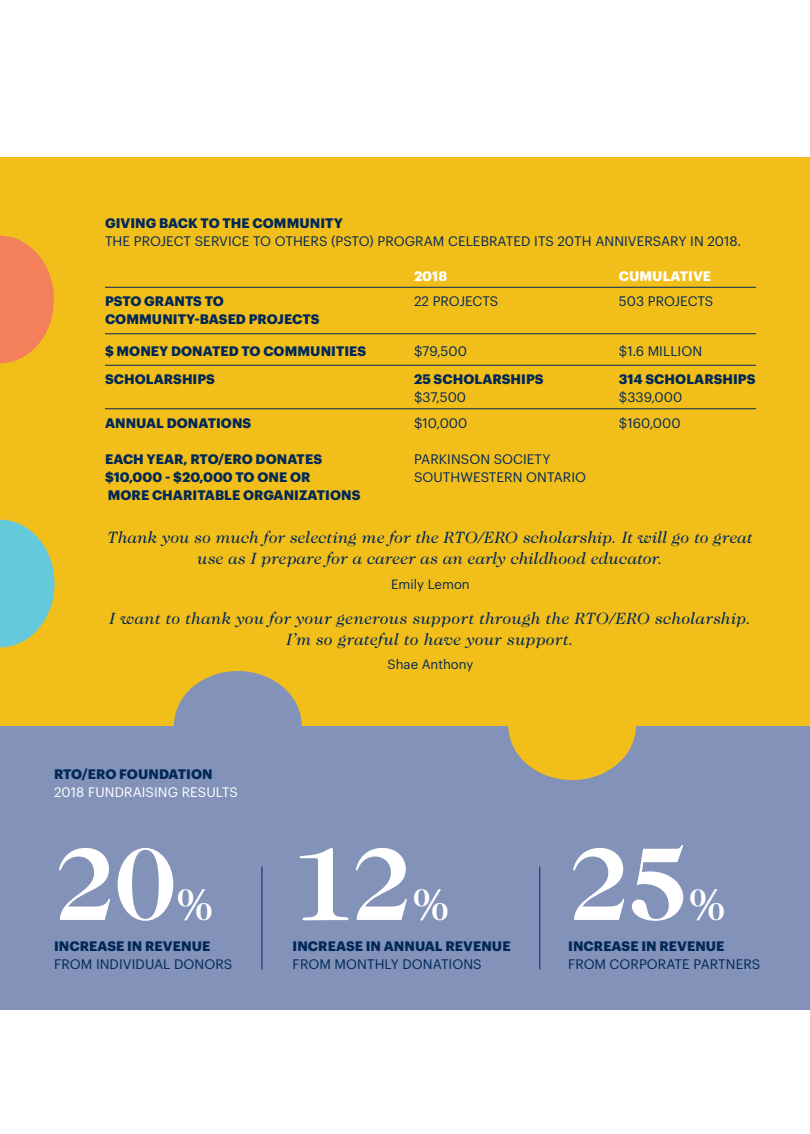
<style>
.page{position:relative;width:810px;height:1134px;background:#fff}
.page>*{position:absolute;margin:0;border:0;box-sizing:border-box;transform-origin:0 0}
.t1{font:700 105px "Caslon Two Twenty Four";color:#fff}
.t2{font:700 45px "Caslon Two Twenty Four";color:#fff}
.t3{font:italic 16.5px/21px "Caslon Two Twenty Four";letter-spacing:.015em;color:#002858;text-align:center}
.t4{font:700 13.5px/18px "Graphik";letter-spacing:.005em;color:#002858}
.t5{font:13.5px/18px "Graphik";letter-spacing:.005em;color:#002858}
.t6{font:13.5px "Graphik";letter-spacing:.005em;color:#fff}
.t7{font:700 13.5px "Graphik";letter-spacing:.005em;color:#fff}
.t8{font:13.2px "Graphik";color:#002858}
</style>
<div class="page">
<div style="left:0;top:726px;width:810px;height:284px;background:#8292b9"></div>
<div style="left:0;top:157px;width:810px;height:569px;background:#f2be1a"></div>
<svg style="left:0;top:236px;width:54px;height:127px"></svg>
<svg style="left:0;top:520px;width:55px;height:127px"></svg>
<div style="left:174px;top:671px;width:128px;height:109px;background:#8292b9;border-radius:50%"></div>
<div style="left:508px;top:671px;width:128px;height:109px;background:#f2be1a;border-radius:50%"></div>
<hr style="left:105px;top:287px;width:651px;height:1px;background:#002858">
<hr style="left:262px;top:867px;width:1px;height:102px;background:#002858">
<hr style="left:540px;top:867px;width:1px;height:102px;background:#002858">
<hr style="left:105px;top:334px;width:651px;height:1px;background:#002858">
<hr style="left:105px;top:365px;width:651px;height:1px;background:#002858">
<hr style="left:105px;top:409px;width:651px;height:1px;background:#002858">
<p class="t4" style="left:105px;top:213px;width:239px">GIVING BACK TO THE COMMUNITY</p>
<p class="t5" style="left:105px;top:231px;width:638px">THE PROJECT SERVICE TO OTHERS (PSTO) PROGRAM CELEBRATED ITS 20TH ANNIVERSARY IN 2018.</p>
<p class="t7" style="left:414px;top:266px;width:35px">2018</p>
<p class="t7" style="left:619px;top:266px;width:94px">CUMULATIVE</p>
<p class="t4" style="left:105px;top:291px;width:216px">PSTO GRANTS TO<br>COMMUNITY-BASED PROJECTS</p>
<p class="t5" style="left:414px;top:291px;width:86px">22 PROJECTS</p>
<p class="t5" style="left:619px;top:291px;width:96px">503 PROJECTS</p>
<p class="t4" style="left:105px;top:341px;width:263px">$ MONEY DONATED TO COMMUNITIES</p>
<p class="t5" style="left:414px;top:341px;width:54px">$79,500</p>
<p class="t5" style="left:619px;top:341px;width:85px">$1.6 MILLION</p>
<p class="t4" style="left:105px;top:369px;width:112px">SCHOLARSHIPS</p>
<p class="t4" style="left:414px;top:369px;width:131px">25 SCHOLARSHIPS</p>
<p class="t5" style="left:414px;top:387px;width:54px">$37,500</p>
<p class="t4" style="left:619px;top:369px;width:138px">314 SCHOLARSHIPS</p>
<p class="t5" style="left:619px;top:387px;width:65px">$339,000</p>
<p class="t4" style="left:105px;top:413px;width:148px">ANNUAL DONATIONS</p>
<p class="t4" style="left:105px;top:449px;width:257px">EACH YEAR, RTO/ERO DONATES $10,000 - $20,000 TO ONE OR<br>MORE CHARITABLE ORGANIZATIONS</p>
<p class="t5" style="left:414px;top:413px;width:55px">$10,000</p>
<p class="t5" style="left:414px;top:449px;width:174px">PARKINSON SOCIETY<br>SOUTHWESTERN ONTARIO</p>
<p class="t5" style="left:619px;top:413px;width:63px">$160,000</p>
<p class="t3" style="left:108px;top:527px;width:647px">Thank you so much for selecting me for the RTO/ERO scholarship. It will go to great use as I prepare for a career as an early childhood educator.</p>
<p class="t8" style="left:391px;top:574px;width:80px">Emily Lemon</p>
<p class="t3" style="left:110px;top:607px;width:643px">I want to thank you for your generous support through the RTO/ERO scholarship.<br>I’m so grateful to have your support.</p>
<p class="t8" style="left:388px;top:655px;width:87px">Shae Anthony</p>
<p class="t4" style="left:54px;top:764px;width:160px">RTO/ERO FOUNDATION</p>
<p class="t6" style="left:54px;top:782px;width:185px">2018 FUNDRAISING RESULTS</p>
<h1 class="t1" style="left:54px;top:823px;width:124px">20</h1>
<h2 class="t2" style="left:176px;top:878px;width:39px">%</h2>
<p class="t4" style="left:54px;top:936px;width:158px">INCREASE IN REVENUE</p>
<p class="t5" style="left:54px;top:954px;width:180px">FROM INDIVIDUAL DONORS</p>
<h1 class="t1" style="left:293px;top:823px;width:122px">12</h1>
<h2 class="t2" style="left:412px;top:878px;width:39px">%</h2>
<p class="t4" style="left:293px;top:936px;width:219px">INCREASE IN ANNUAL REVENUE</p>
<p class="t5" style="left:293px;top:954px;width:191px">FROM MONTHLY DONATIONS</p>
<h1 class="t1" style="left:568px;top:823px;width:122px">25</h1>
<h2 class="t2" style="left:689px;top:878px;width:39px">%</h2>
<p class="t4" style="left:568px;top:936px;width:158px">INCREASE IN REVENUE</p>
<p class="t5" style="left:568px;top:954px;width:194px">FROM CORPORATE PARTNERS</p>
</div>
